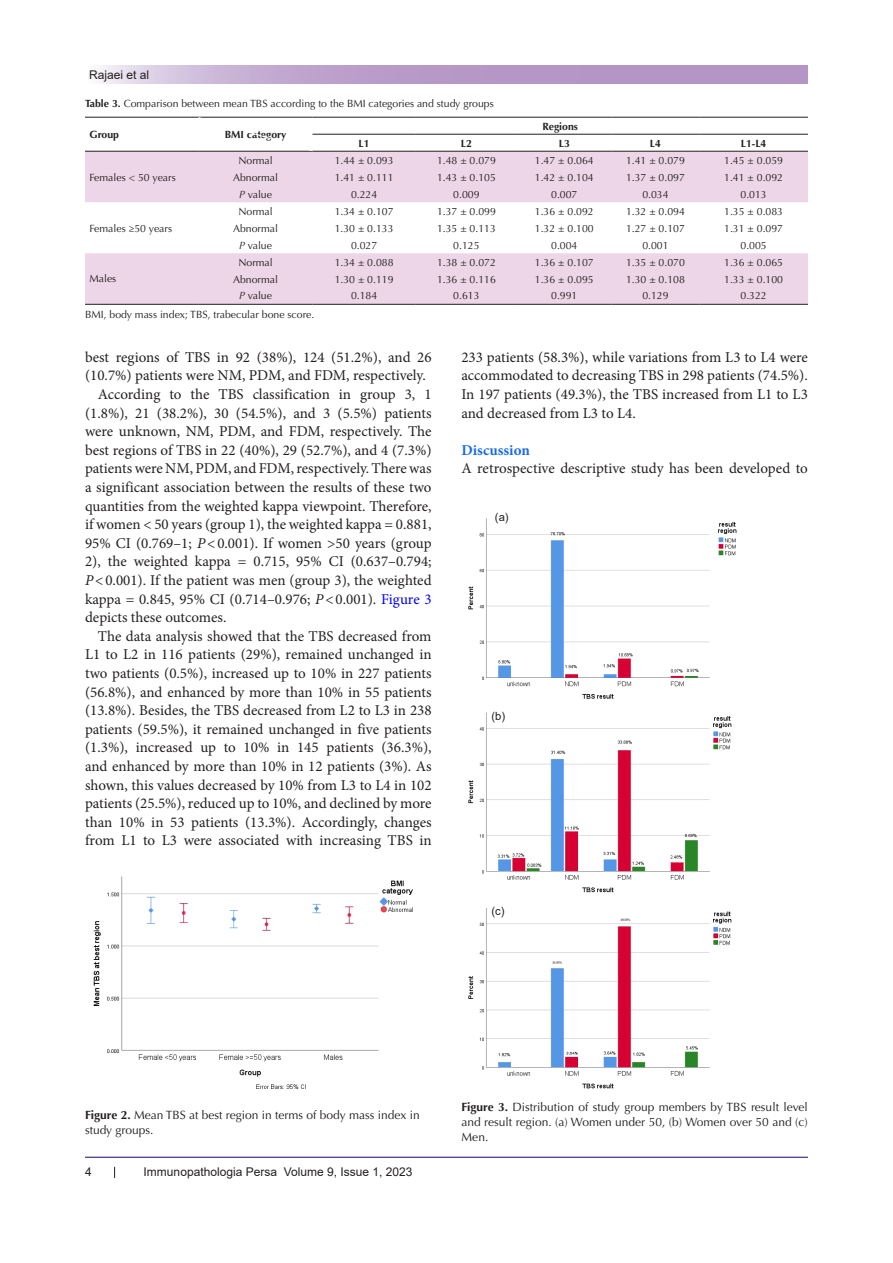
<style>
.page{position:relative;width:893px;height:1263px;background:#fff}
.page>*{position:absolute;margin:0;border:0;box-sizing:border-box;transform-origin:0 0}
.t1{font:15px/18.6px "Minion Pro";color:#231f20;text-align:justify}
.t2{font:700 15px "Minion Pro";color:#196ce8}
.t3{font:12px/15px "Optima LT Std";color:#231f20}
.t4{font:12px "Arial";color:#231f20}
.t5{font:11.25px "Arial";color:#231f20}
.t6{font:10.5px "Optima LT Std";color:#231f20}
.t7{font:700 10.5px "Optima LT Std";color:#231f20}
.s1{font-weight:700}
.s2{font-style:italic}
.s3{color:#00f}
</style>
<div class="page">
<svg style="left:100px;top:66px;width:708px;height:18px;background:#bea3cd"></svg>
<hr style="left:85px;top:1157px;width:723px;height:1px;background:#190066">
<svg style="left:312px;top:133px;width:496px;height:18px"></svg>
<svg style="left:85px;top:152px;width:723px;height:152px;fill:#edd6e8"></svg>
<hr style="left:85px;top:117px;width:114px;height:1px;background:#231f20">
<hr style="left:199px;top:117px;width:113px;height:1px;background:#231f20">
<hr style="left:312px;top:117px;width:104px;height:1px;background:#231f20">
<hr style="left:416px;top:117px;width:101px;height:1px;background:#231f20">
<hr style="left:517px;top:117px;width:95px;height:1px;background:#231f20">
<hr style="left:612px;top:117px;width:87px;height:1px;background:#231f20">
<hr style="left:699px;top:117px;width:109px;height:1px;background:#231f20">
<hr style="left:312px;top:134px;width:104px;height:1px;background:#231f20">
<hr style="left:416px;top:134px;width:101px;height:1px;background:#231f20">
<hr style="left:517px;top:134px;width:95px;height:1px;background:#231f20">
<hr style="left:612px;top:134px;width:87px;height:1px;background:#231f20">
<hr style="left:699px;top:134px;width:109px;height:1px;background:#231f20">
<hr style="left:85px;top:151px;width:114px;height:1px;background:#231f20">
<hr style="left:199px;top:151px;width:113px;height:1px;background:#231f20">
<hr style="left:312px;top:151px;width:104px;height:1px;background:#231f20">
<hr style="left:416px;top:151px;width:101px;height:1px;background:#231f20">
<hr style="left:517px;top:151px;width:95px;height:1px;background:#231f20">
<hr style="left:612px;top:151px;width:87px;height:1px;background:#231f20">
<hr style="left:699px;top:151px;width:109px;height:1px;background:#231f20">
<hr style="left:85px;top:304px;width:114px;height:1px;background:#231f20">
<hr style="left:199px;top:304px;width:113px;height:1px;background:#231f20">
<hr style="left:312px;top:304px;width:104px;height:1px;background:#231f20">
<hr style="left:416px;top:304px;width:101px;height:1px;background:#231f20">
<hr style="left:517px;top:304px;width:95px;height:1px;background:#231f20">
<hr style="left:612px;top:304px;width:87px;height:1px;background:#231f20">
<hr style="left:699px;top:304px;width:109px;height:1px;background:#231f20">
<svg style="left:199px;top:150px;width:112px;height:1px"></svg>
<img style="left:93px;top:876px;width:320px;height:213px">
<img style="left:468px;top:518px;width:269px;height:181px">
<img style="left:468px;top:712px;width:264px;height:181px">
<img style="left:468px;top:908px;width:264px;height:181px">
<p class="t4" style="left:89px;top:66px;width:62px">Rajaei et al</p>
<p class="t6" style="left:85px;top:97px;width:410px"><span class="s1">Table 3.</span> Comparison between mean TBS according to the BMI categories and study groups</p>
<p class="t7" style="left:90px;top:128px;width:31px">Group</p>
<p class="t7" style="left:225px;top:128px;width:63px">BMI category</p>
<p class="t7" style="left:542px;top:120px;width:37px">Regions</p>
<p class="t7" style="left:359px;top:137px;width:13px">L1</p>
<p class="t7" style="left:461px;top:137px;width:13px">L2</p>
<p class="t7" style="left:559px;top:137px;width:13px">L3</p>
<p class="t7" style="left:650px;top:137px;width:13px">L4</p>
<p class="t7" style="left:741px;top:137px;width:27px">L1-L4</p>
<p class="t6" style="left:90px;top:171px;width:88px">Females &lt; 50 years</p>
<p class="t6" style="left:90px;top:222px;width:84px">Females ≥50 years</p>
<p class="t6" style="left:238px;top:154px;width:36px">Normal</p>
<p class="t6" style="left:335px;top:154px;width:60px">1.44 ± 0.093</p>
<p class="t6" style="left:437px;top:154px;width:60px">1.48 ± 0.079</p>
<p class="t6" style="left:535px;top:154px;width:60px">1.47 ± 0.064</p>
<p class="t6" style="left:626px;top:154px;width:60px">1.41 ± 0.079</p>
<p class="t6" style="left:724px;top:154px;width:60px">1.45 ± 0.059</p>
<p class="t6" style="left:233px;top:171px;width:46px">Abnormal</p>
<p class="t6" style="left:335px;top:171px;width:60px">1.41 ± 0.111</p>
<p class="t6" style="left:437px;top:171px;width:60px">1.43 ± 0.105</p>
<p class="t6" style="left:535px;top:171px;width:60px">1.42 ± 0.104</p>
<p class="t6" style="left:626px;top:171px;width:60px">1.37 ± 0.097</p>
<p class="t6" style="left:724px;top:171px;width:60px">1.41 ± 0.092</p>
<p class="t6" style="left:239px;top:188px;width:35px"><span class="s2">P</span> value</p>
<p class="t6" style="left:351px;top:188px;width:28px">0.224</p>
<p class="t6" style="left:453px;top:188px;width:28px">0.009</p>
<p class="t6" style="left:551px;top:188px;width:28px">0.007</p>
<p class="t6" style="left:642px;top:188px;width:28px">0.034</p>
<p class="t6" style="left:740px;top:188px;width:28px">0.013</p>
<p class="t6" style="left:238px;top:205px;width:36px">Normal</p>
<p class="t6" style="left:335px;top:205px;width:60px">1.34 ± 0.107</p>
<p class="t6" style="left:437px;top:205px;width:60px">1.37 ± 0.099</p>
<p class="t6" style="left:535px;top:205px;width:60px">1.36 ± 0.092</p>
<p class="t6" style="left:626px;top:205px;width:60px">1.32 ± 0.094</p>
<p class="t6" style="left:724px;top:205px;width:60px">1.35 ± 0.083</p>
<p class="t6" style="left:233px;top:222px;width:46px">Abnormal</p>
<p class="t6" style="left:335px;top:222px;width:60px">1.30 ± 0.133</p>
<p class="t6" style="left:437px;top:222px;width:60px">1.35 ± 0.113</p>
<p class="t6" style="left:535px;top:222px;width:60px">1.32 ± 0.100</p>
<p class="t6" style="left:626px;top:222px;width:60px">1.27 ± 0.107</p>
<p class="t6" style="left:724px;top:222px;width:60px">1.31 ± 0.097</p>
<p class="t6" style="left:239px;top:239px;width:35px"><span class="s2">P</span> value</p>
<p class="t6" style="left:351px;top:239px;width:28px">0.027</p>
<p class="t6" style="left:453px;top:239px;width:28px">0.125</p>
<p class="t6" style="left:551px;top:239px;width:28px">0.004</p>
<p class="t6" style="left:642px;top:239px;width:28px">0.001</p>
<p class="t6" style="left:740px;top:239px;width:28px">0.005</p>
<p class="t6" style="left:238px;top:256px;width:36px">Normal</p>
<p class="t6" style="left:335px;top:256px;width:60px">1.34 ± 0.088</p>
<p class="t6" style="left:437px;top:256px;width:60px">1.38 ± 0.072</p>
<p class="t6" style="left:535px;top:256px;width:60px">1.36 ± 0.107</p>
<p class="t6" style="left:626px;top:256px;width:60px">1.35 ± 0.070</p>
<p class="t6" style="left:724px;top:256px;width:60px">1.36 ± 0.065</p>
<p class="t6" style="left:233px;top:273px;width:46px">Abnormal</p>
<p class="t6" style="left:335px;top:273px;width:60px">1.30 ± 0.119</p>
<p class="t6" style="left:437px;top:273px;width:60px">1.36 ± 0.116</p>
<p class="t6" style="left:535px;top:273px;width:60px">1.36 ± 0.095</p>
<p class="t6" style="left:626px;top:273px;width:60px">1.30 ± 0.108</p>
<p class="t6" style="left:724px;top:273px;width:60px">1.33 ± 0.100</p>
<p class="t6" style="left:239px;top:290px;width:35px"><span class="s2">P</span> value</p>
<p class="t6" style="left:351px;top:290px;width:28px">0.184</p>
<p class="t6" style="left:453px;top:290px;width:28px">0.613</p>
<p class="t6" style="left:551px;top:290px;width:28px">0.991</p>
<p class="t6" style="left:642px;top:290px;width:28px">0.129</p>
<p class="t6" style="left:740px;top:290px;width:28px">0.322</p>
<p class="t6" style="left:85px;top:308px;width:231px">BMI, body mass index; TBS, trabecular bone score.</p>
<p class="t6" style="left:90px;top:273px;width:28px">Males</p>
<p class="t1" style="left:85px;top:348px;width:348px">best regions of TBS in 92 (38%), 124 (51.2%), and 26 (10.7%) patients were NM, PDM, and FDM, respectively.</p>
<p class="t1" style="left:85px;top:385px;width:348px;text-indent:13px">According to the TBS classification in group 3, 1 (1.8%), 21 (38.2%), 30 (54.5%), and 3 (5.5%) patients were unknown, NM, PDM, and FDM, respectively. The best regions of TBS in 22 (40%), 29 (52.7%), and 4 (7.3%) patients were NM, PDM, and FDM, respectively. There was a significant association between the results of these two quantities from the weighted kappa viewpoint. Therefore, if women &lt; 50 years (group 1), the weighted kappa = 0.881, 95% CI (0.769–1; <span class="s2">P</span>&lt;0.001). If women &gt;50 years (group 2), the weighted kappa = 0.715, 95% CI (0.637–0.794; <span class="s2">P</span>&lt;0.001). If the patient was men (group 3), the weighted kappa = 0.845, 95% CI (0.714–0.976; <span class="s2">P</span>&lt;0.001). <span class="s3">Figure 3 </span>depicts these outcomes.</p>
<p class="t1" style="left:85px;top:627px;width:348px;text-indent:13px">The data analysis showed that the TBS decreased from L1 to L2 in 116 patients (29%), remained unchanged in two patients (0.5%), increased up to 10% in 227 patients (56.8%), and enhanced by more than 10% in 55 patients (13.8%). Besides, the TBS decreased from L2 to L3 in 238 patients (59.5%), it remained unchanged in five patients (1.3%), increased up to 10% in 145 patients (36.3%), and enhanced by more than 10% in 12 patients (3%). As shown, this values decreased by 10% from L3 to L4 in 102 patients (25.5%), reduced up to 10%, and declined by more than 10% in 53 patients (13.3%). Accordingly, changes from L1 to L3 were associated with increasing TBS in</p>
<p class="t1" style="left:461px;top:348px;width:348px">233 patients (58.3%), while variations from L3 to L4 were accommodated to decreasing TBS in 298 patients (74.5%).<br>In 197 patients (49.3%), the TBS increased from L1 to L3 and decreased from L3 to L4.</p>
<p class="t2" style="left:461px;top:439px;width:70px">Discussion</p>
<p class="t1" style="left:461px;top:459px;width:348px">A retrospective descriptive study has been developed to</p>
<p class="t5" style="left:495px;top:510px;width:15px">(a)</p>
<p class="t5" style="left:492px;top:708px;width:15px">(b)</p>
<p class="t5" style="left:492px;top:903px;width:15px">(c)</p>
<p class="t3" style="left:85px;top:1107px;width:336px"><span class="s1">Figure 2.</span> Mean TBS at best region in terms of body mass index in study groups.</p>
<p class="t3" style="left:461px;top:1099px;width:348px;text-align:justify"><span class="s1">Figure 3.</span> Distribution of study group members by TBS result level and result region. (a) Women under 50, (b) Women over 50 and (c)<br>Men.</p>
<p class="t4" style="left:85px;top:1163px;width:8px">4</p>
<p class="t4" style="left:144px;top:1163px;width:270px">Immunopathologia Persa Volume 9, Issue 1, 2023</p>
</div>
